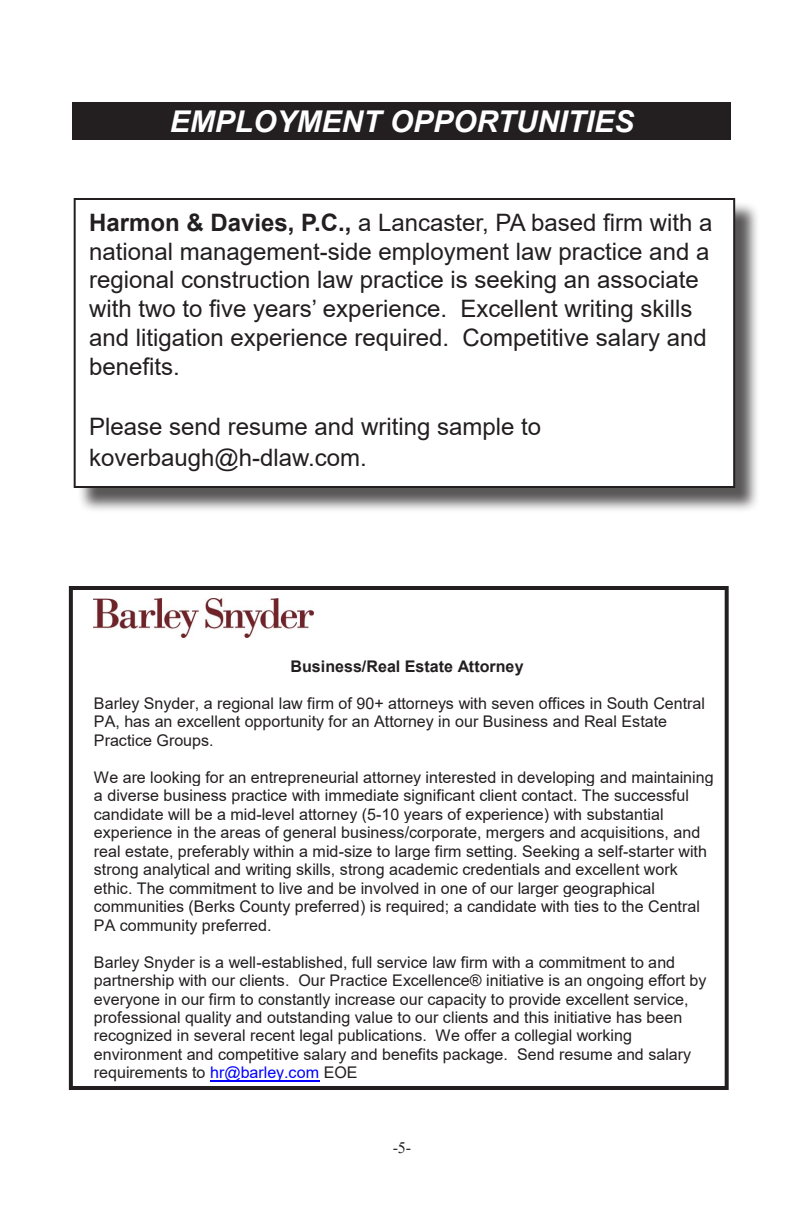
<style>
.page{position:relative;width:792px;height:1224px;background:#fff}
.page>*{position:absolute;margin:0;border:0;box-sizing:border-box;transform-origin:0 0}
.MCLE_Title{font:italic 700 30px "Arial";color:#fff}
.MCLE_Title-2{font:24px/28.8px "Arial";color:#231f20}
.t1{font:16px/18.4px "Arial";color:#231f20}
.t2{font:700 16px "Arial";color:#231f20}
.t3{font:16px "Times New Roman";color:#231f20}
.s1{font-weight:700}
.s2{color:#00f}
</style>
<div class="page">
<div style="left:69px;top:586px;width:660px;height:504px;border:4px solid #231f20"></div>
<img style="left:94px;top:598px;width:220px;height:40px">
<hr style="left:210px;top:1080px;width:109px;height:1px;background:#00f">
<div style="left:77px;top:201px;width:683px;height:312px;background:#231f20;opacity:.75"></div>
<div style="left:75px;top:199px;width:659px;height:288px;background:#fff"></div>
<div style="left:74px;top:198px;width:661px;height:290px;border:2px solid #231f20"></div>
<div style="left:73px;top:102px;width:658px;height:38px;background:#231f20"></div>
<p class="MCLE_Title" style="left:170px;top:101px;width:466px">EMPLOYMENT OPPORTUNITIES</p>
<p class="MCLE_Title-2" style="left:89px;top:208px;width:625px"><span class="s1">Harmon &amp; Davies, P.C.,</span> a Lancaster, PA based firm with a national management-side employment law practice and a regional construction law practice is seeking an associate with two to five years’ experience. Excellent writing skills and litigation experience required. Competitive salary and benefits.</p>
<p class="MCLE_Title-2" style="left:89px;top:412px;width:454px">Please send resume and writing sample to</p>
<p class="MCLE_Title-2" style="left:89px;top:443px;width:279px">koverbaugh@h-dlaw.com.</p>
<p class="t2" style="left:291px;top:655px;width:235px">Business/Real Estate Attorney</p>
<p class="t1" style="left:94px;top:694px;width:613px">Barley Snyder, a regional law firm of 90+ attorneys with seven offices in South Central<br>PA, has an excellent opportunity for an Attorney in our Business and Real Estate<br>Practice Groups.</p>
<p class="t1" style="left:94px;top:768px;width:621px">We are looking for an entrepreneurial attorney interested in developing and maintaining a diverse business practice with immediate significant client contact. The successful candidate will be a mid-level attorney (5-10 years of experience) with substantial experience in the areas of general business/corporate, mergers and acquisitions, and real estate, preferably within a mid-size to large firm setting. Seeking a self-starter with strong analytical and writing skills, strong academic credentials and excellent work ethic. The commitment to live and be involved in one of our larger geographical communities (Berks County preferred) is required; a candidate with ties to the Central PA community preferred.</p>
<p class="t1" style="left:94px;top:953px;width:614px">Barley Snyder is a well-established, full service law firm with a commitment to and partnership with our clients. Our Practice Excellence® initiative is an ongoing effort by everyone in our firm to constantly increase our capacity to provide excellent service, professional quality and outstanding value to our clients and this initiative has been recognized in several recent legal publications. We offer a collegial working environment and competitive salary and benefits package. Send resume and salary requirements to <span class="s2">hr@barley.com</span> EOE</p>
<p class="t3" style="left:393px;top:1137px;width:20px">-5-</p>
</div>
